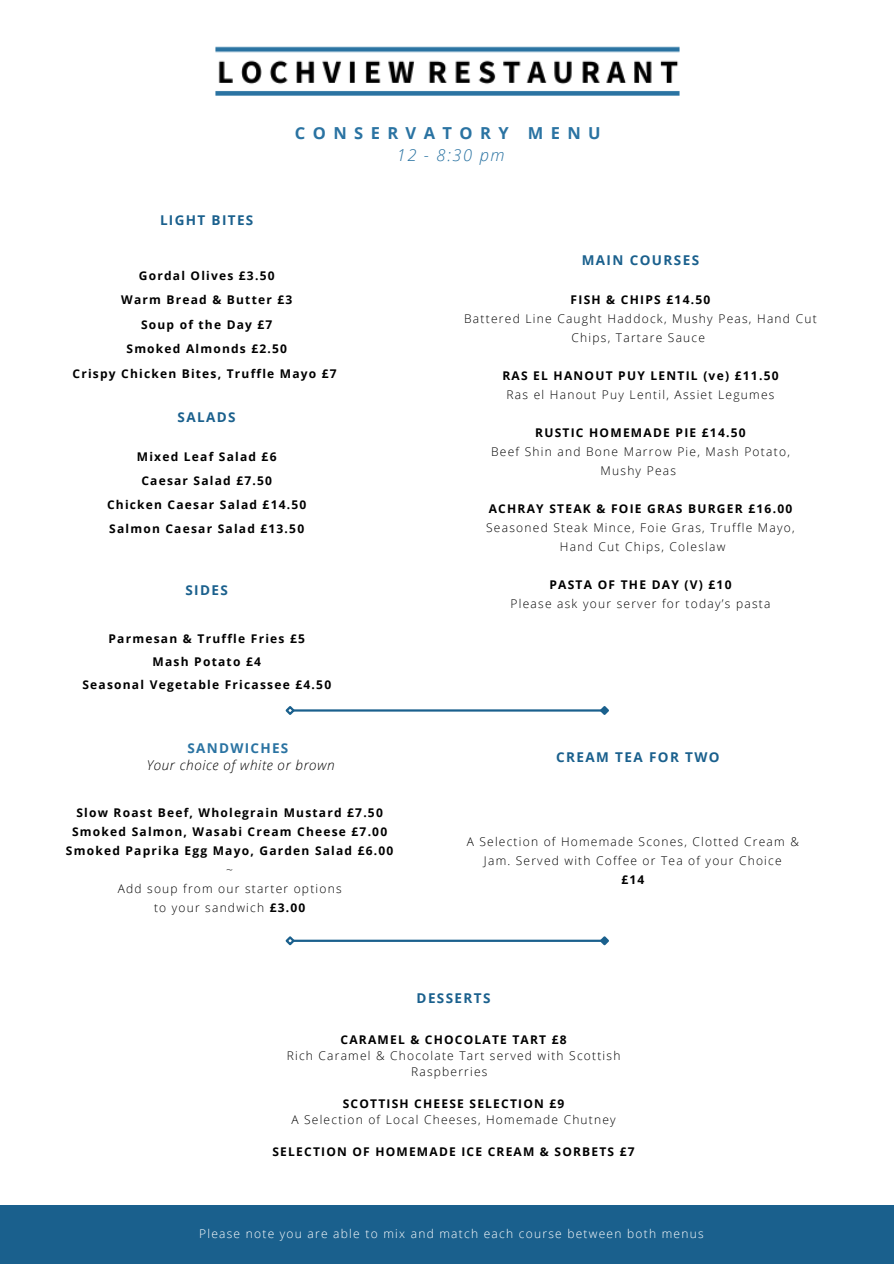
<style>
.page{position:relative;width:894px;height:1264px;background:#fff}
.page>*{position:absolute;margin:0;border:0;box-sizing:border-box;transform-origin:0 0}
.t1{font:700 16.5px "Open Sans";letter-spacing:.45em;color:#2a73a2}
.t2{font:italic 300 16.5px "Open Sans";color:#2a73a2}
.t3{font:700 13.5px "Open Sans";letter-spacing:.1em;color:#1a608d}
.t4{font:italic 300 13.5px "Open Sans";letter-spacing:.045em;color:#000}
.t5{font:700 13.5px "Open Sans";letter-spacing:.095em;color:#2a73a2}
.t6{font:700 12px "Open Sans";letter-spacing:.1em;color:#000}
.t7{font:300 12px/19px "Open Sans";letter-spacing:.105em;color:#000;text-align:center}
.t8{font:300 12px "Open Sans";letter-spacing:.105em;color:#fff}
.s1{font-weight:700}
</style>
<div class="page">
<img style="left:215px;top:46px;width:465px;height:50px">
<hr style="left:293px;top:709px;width:308px;height:2px;background:#1a608d">
<svg style="left:285px;top:706px;width:11px;height:9px"></svg>
<svg style="left:597px;top:706px;width:12px;height:9px"></svg>
<hr style="left:293px;top:939px;width:308px;height:2px;background:#1a608d">
<svg style="left:285px;top:936px;width:11px;height:10px"></svg>
<svg style="left:597px;top:936px;width:12px;height:10px"></svg>
<div style="left:0;top:1205px;width:893px;height:58px;background:#1a608d"></div>
<p class="t3" style="left:160px;top:211px;width:95px">LIGHT BITES</p>
<p class="t1" style="left:295px;top:121px;width:307px">CONSERVATORY MENU</p>
<p class="t2" style="left:396px;top:144px;width:109px">12 - 8:30 pm</p>
<p class="t6" style="left:139px;top:267px;width:137px">Gordal Olives £3.50</p>
<p class="t6" style="left:121px;top:291px;width:172px">Warm Bread &amp; Butter £3</p>
<p class="t6" style="left:141px;top:316px;width:133px">Soup of the Day £7</p>
<p class="t6" style="left:126px;top:340px;width:162px">Smoked Almonds £2.50</p>
<p class="t6" style="left:72px;top:365px;width:266px">Crispy Chicken Bites, Truffle Mayo £7</p>
<p class="t3" style="left:178px;top:407px;width:60px">SALADS</p>
<p class="t6" style="left:137px;top:448px;width:141px">Mixed Leaf Salad £6</p>
<p class="t6" style="left:141px;top:472px;width:132px">Caesar Salad £7.50</p>
<p class="t6" style="left:107px;top:496px;width:201px">Chicken Caesar Salad £14.50</p>
<p class="t6" style="left:109px;top:520px;width:196px">Salmon Caesar Salad £13.50</p>
<p class="t3" style="left:185px;top:580px;width:44px">SIDES</p>
<p class="t6" style="left:108px;top:630px;width:198px">Parmesan &amp; Truffle Fries £5</p>
<p class="t6" style="left:152px;top:653px;width:110px">Mash Potato £4</p>
<p class="t6" style="left:82px;top:676px;width:250px">Seasonal Vegetable Fricassee £4.50</p>
<p class="t5" style="left:187px;top:738px;width:102px">SANDWICHES</p>
<p class="t4" style="left:147px;top:755px;width:189px">Your choice of white or brown</p>
<p class="t6" style="left:76px;top:804px;width:308px">Slow Roast Beef, Wholegrain Mustard £7.50</p>
<p class="t6" style="left:72px;top:823px;width:316px">Smoked Salmon, Wasabi Cream Cheese £7.00</p>
<p class="t6" style="left:66px;top:842px;width:329px">Smoked Paprika Egg Mayo, Garden Salad £6.00</p>
<p class="t7" style="left:226px;top:860px;width:8px">~</p>
<p class="t7" style="left:118px;top:879px;width:225px">Add soup from our starter options</p>
<p class="t7" style="left:154px;top:898px;width:153px">to your sandwich <span class="s1">£3.00</span></p>
<p class="t3" style="left:581px;top:250px;width:119px">MAIN COURSES</p>
<p class="t6" style="left:570px;top:291px;width:141px">FISH &amp; CHIPS £14.50</p>
<p class="t7" style="left:464px;top:308px;width:354px">Battered Line Caught Haddock, Mushy Peas, Hand Cut<br>Chips, Tartare Sauce</p>
<p class="t6" style="left:502px;top:367px;width:278px">RAS EL HANOUT PUY LENTIL (ve) £11.50</p>
<p class="t7" style="left:506px;top:384px;width:269px">Ras el Hanout Puy Lentil, Assiet Legumes</p>
<p class="t6" style="left:535px;top:424px;width:212px">RUSTIC HOMEMADE PIE £14.50</p>
<p class="t7" style="left:491px;top:441px;width:300px">Beef Shin and Bone Marrow Pie, Mash Potato,</p>
<p class="t7" style="left:600px;top:460px;width:77px">Mushy Peas</p>
<p class="t6" style="left:488px;top:500px;width:305px">ACHRAY STEAK &amp; FOIE GRAS BURGER £16.00</p>
<p class="t7" style="left:486px;top:517px;width:310px">Seasoned Steak Mince, Foie Gras, Truffle Mayo,</p>
<p class="t7" style="left:559px;top:536px;width:167px">Hand Cut Chips, Coleslaw</p>
<p class="t6" style="left:549px;top:576px;width:183px">PASTA OF THE DAY (V) £10</p>
<p class="t7" style="left:510px;top:594px;width:261px">Please ask your server for today’s pasta</p>
<p class="t3" style="left:556px;top:747px;width:165px">CREAM TEA FOR TWO</p>
<p class="t7" style="left:466px;top:831px;width:333px">A Selection of Homemade Scones, Clotted Cream &amp;<br>Jam. Served with Coffee or Tea of your Choice</p>
<p class="t6" style="left:621px;top:870px;width:24px">£14</p>
<p class="t3" style="left:416px;top:988px;width:75px">DESSERTS</p>
<p class="t6" style="left:340px;top:1031px;width:227px">CARAMEL &amp; CHOCOLATE TART £8</p>
<p class="t7" style="left:411px;top:1047px;width:211px;line-height:16px;text-align:left;text-indent:-124px">Rich Caramel &amp; Chocolate Tart served with Scottish<br>Raspberries</p>
<p class="t6" style="left:343px;top:1095px;width:223px">SCOTTISH CHEESE SELECTION £9</p>
<p class="t7" style="left:291px;top:1110px;width:326px">A Selection of Local Cheeses, Homemade Chutney</p>
<p class="t6" style="left:272px;top:1143px;width:363px">SELECTION OF HOMEMADE ICE CREAM &amp; SORBETS £7</p>
<p class="t8" style="left:199px;top:1224px;width:506px">Please note you are able to mix and match each course between both menus</p>
</div>
